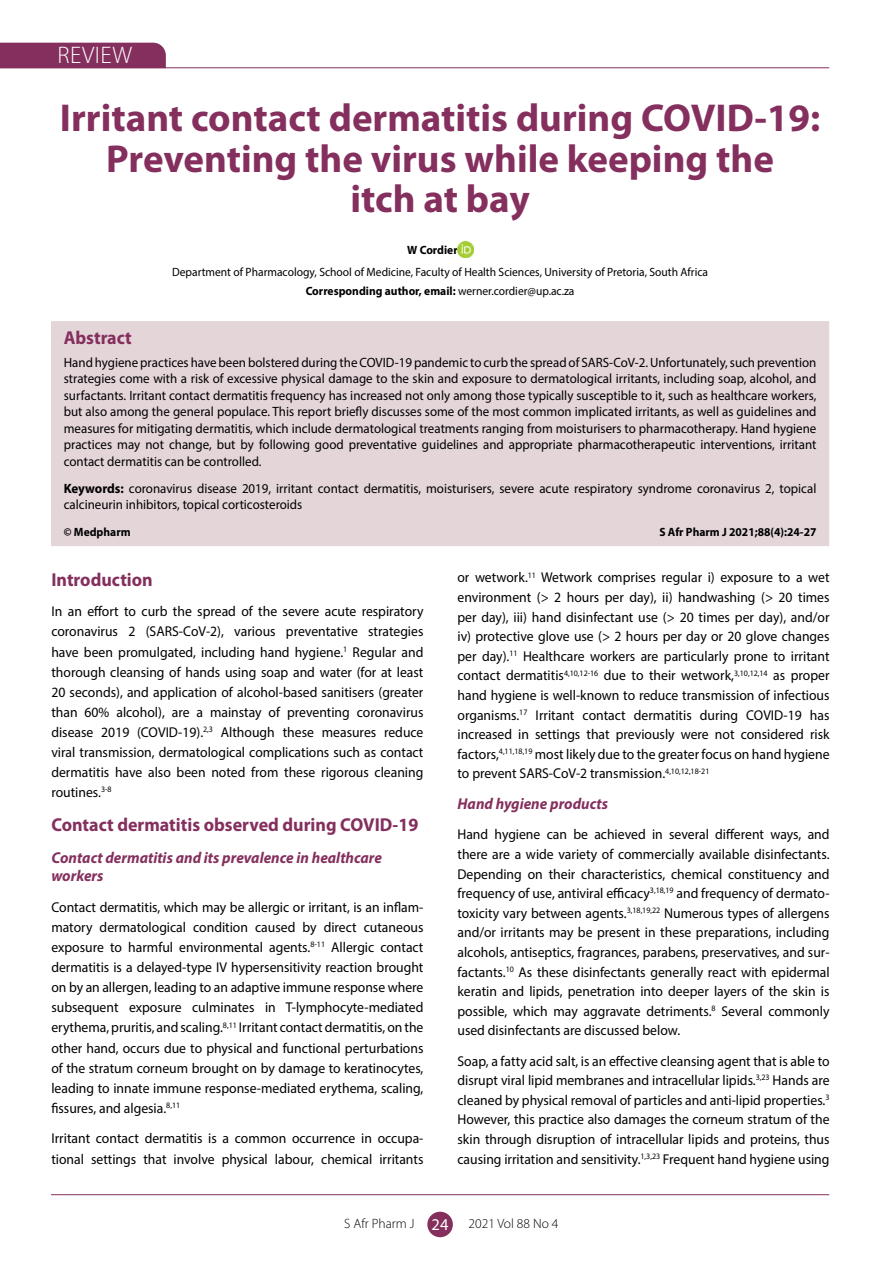
<style>
.page{position:relative;width:893px;height:1263px;background:#fff}
.page>*{position:absolute;margin:0;border:0;box-sizing:border-box;transform-origin:0 0}
.t1{font:700 39px/40.5px "Myriad Pro";color:#842f5d;text-align:center}
.t2{font:300 24px "Myriad Pro";letter-spacing:.02em;color:#fff}
.t3{font:700 18.75px "Myriad Pro";color:#842f5d;scale:.96 1}
.t4{font:italic 700 15.75px/18.6px "Myriad Pro";color:#842f5d;scale:.96 1}
.t5{font:14.25px/19.6px "Myriad Pro";color:#000;text-align:justify;scale:.96 1}
.t6{font:13.5px/16.5px "Myriad Pro";color:#000;text-align:justify;scale:.96 1}
.t7{font:300 13.5px "Myriad Pro";color:#000}
.t8{font:12px/19.2px "Myriad Pro";color:#000;text-align:center;scale:.96 1}
.t9{font:700 12px "Myriad Pro";color:#000;scale:.96 1}
.s1{font-weight:700}
.s2{font-weight:400;font-size:16.5px;color:#fff}
</style>
<div class="page">
<hr style="left:51px;top:1194px;width:778px;height:1px;background:#842f5d">
<div style="left:427px;top:1212px;width:26px;height:25px;background:#842f5d;border-radius:50%"></div>
<svg style="left:0;top:42px;width:167px;height:27px;background:#8b3b67"></svg>
<hr style="left:0;top:67px;width:829px;height:1px;background:#842f5d">
<img style="left:458px;top:242px;width:15px;height:15px">
<div style="left:51px;top:321px;width:778px;height:225px;background:#e4d5d9"></div>
<h2 class="t2" style="left:58px;top:41px;width:76px">REVIEW</h2>
<h1 class="t1" style="left:60px;top:97px;width:762px">Irritant contact dermatitis during COVID-19:<br>Preventing the virus while keeping the<br>itch at bay</h1>
<p class="t9" style="left:407px;top:242px;width:54px">W Cordier</p>
<p class="t8" style="left:172px;top:262px;width:560px">Department of Pharmacology, School of Medicine, Faculty of Health Sciences, University of Pretoria, South Africa<br><span class="s1">Corresponding author, email:</span> werner.cordier@up.ac.za</p>
<h3 class="t3" style="left:64px;top:325px;width:72px">Abstract</h3>
<p class="t6" style="left:64px;top:353px;width:786px">Hand hygiene practices have been bolstered during the COVID-19 pandemic to curb the spread of SARS-CoV-2. Unfortunately, such prevention strategies come with a risk of excessive physical damage to the skin and exposure to dermatological irritants, including soap, alcohol, and surfactants. Irritant contact dermatitis frequency has increased not only among those typically susceptible to it, such as healthcare workers, but also among the general populace. This report briefly discusses some of the most common implicated irritants, as well as guidelines and measures for mitigating dermatitis, which include dermatological treatments ranging from moisturisers to pharmacotherapy. Hand hygiene practices may not change, but by following good preventative guidelines and appropriate pharmacotherapeutic interventions, irritant contact dermatitis can be controlled.</p>
<p class="t6" style="left:64px;top:480px;width:785px"><span class="s1">Keywords:</span> coronavirus disease 2019, irritant contact dermatitis, moisturisers, severe acute respiratory syndrome coronavirus 2, topical calcineurin inhibitors, topical corticosteroids</p>
<p class="t9" style="left:64px;top:524px;width:71px">© Medpharm</p>
<p class="t9" style="left:659px;top:524px;width:165px">S Afr Pharm J 2021;88(4):24-27</p>
<h3 class="t3" style="left:51px;top:567px;width:107px">Introduction</h3>
<p class="t5" style="left:51px;top:601px;width:389px;line-height:20.1px">In an effort to curb the spread of the severe acute respiratory coronavirus 2 (SARS-CoV-2), various preventative strategies have been promulgated, including hand hygiene.<sup>1</sup> Regular and thorough cleansing of hands using soap and water (for at least 20 seconds), and application of alcohol-based sanitisers (greater than 60% alcohol), are a mainstay of preventing coronavirus disease 2019 (COVID-19).<sup>2,3</sup> Although these measures reduce viral transmission, dermatological complications such as contact dermatitis have also been noted from these rigorous cleaning routines.<sup>3-8</sup></p>
<h3 class="t3" style="left:51px;top:813px;width:384px">Contact dermatitis observed during COVID-19</h3>
<p class="t4" style="left:51px;top:848px;width:346px">Contact dermatitis and its prevalence in healthcare workers</p>
<p class="t5" style="left:51px;top:897px;width:389px;line-height:20.1px">Contact dermatitis, which may be allergic or irritant, is an inflam&shy;matory dermatological condition caused by direct cutaneous exposure to harmful environmental agents.<sup>8-11</sup> Allergic contact dermatitis is a delayed-type IV hypersensitivity reaction brought on by an allergen, leading to an adaptive immune response where subsequent exposure culminates in T-lymphocyte-mediated erythema, pruritis, and scaling.<sup>8,11</sup> Irritant contact dermatitis, on the other hand, occurs due to physical and functional perturbations of the stratum corneum brought on by damage to keratinocytes, leading to innate immune response-mediated erythema, scaling, fissures, and algesia.<sup>8,11</sup></p>
<p class="t5" style="left:51px;top:1128px;width:389px;line-height:20.1px">Irritant contact dermatitis is a common occurrence in occupa&shy;tional settings that involve physical labour, chemical irritants</p>
<p class="t5" style="left:457px;top:568px;width:389px">or wetwork.<sup>11</sup> Wetwork comprises regular i) exposure to a wet environment (&gt; 2 hours per day), ii) handwashing (&gt; 20 times per day), iii) hand disinfectant use (&gt; 20 times per day), and/or iv) protective glove use (&gt; 2 hours per day or 20 glove changes per day).<sup>11</sup> Healthcare workers are particularly prone to irritant contact dermatitis<sup>4,10,12-16</sup> due to their wetwork,<sup>3,10,12,14</sup> as proper hand hygiene is well-known to reduce transmission of infectious organisms.<sup>17</sup> Irritant contact dermatitis during COVID-19 has increased in settings that previously were not considered risk factors,<sup>4,11,18,19</sup> most likely due to the greater focus on hand hygiene to prevent SARS-CoV-2 transmission.<sup>4,10,12,18-21</sup></p>
<p class="t4" style="left:457px;top:794px;width:158px">Hand hygiene products</p>
<p class="t5" style="left:457px;top:824px;width:389px">Hand hygiene can be achieved in several different ways, and there are a wide variety of commercially available disinfectants.<br>Depending on their characteristics, chemical constituency and frequency of use, antiviral efficacy<sup>3,18,19</sup> and frequency of dermato&shy;toxicity vary between agents.<sup>3,18,19,22</sup> Numerous types of allergens and/or irritants may be present in these preparations, including alcohols, antiseptics, fragrances, parabens, preservatives, and sur&shy;factants.<sup>10</sup> As these disinfectants generally react with epidermal keratin and lipids, penetration into deeper layers of the skin is possible, which may aggravate detriments.<sup>8</sup> Several commonly used disinfectants are discussed below.</p>
<p class="t5" style="left:457px;top:1051px;width:389px">Soap, a fatty acid salt, is an effective cleansing agent that is able to disrupt viral lipid membranes and intracellular lipids.<sup>3,23</sup> Hands are cleaned by physical removal of particles and anti-lipid properties.<sup>3<br></sup>However, this practice also damages the corneum stratum of the skin through disruption of intracellular lipids and proteins, thus causing irritation and sensitivity.<sup>1,3,23</sup> Frequent hand hygiene using</p>
<p class="t7" style="left:344px;top:1215px;width:106px">S Afr Pharm J <span class="s2">24</span></p>
<p class="t7" style="left:469px;top:1215px;width:91px">2021 Vol 88 No 4</p>
</div>
